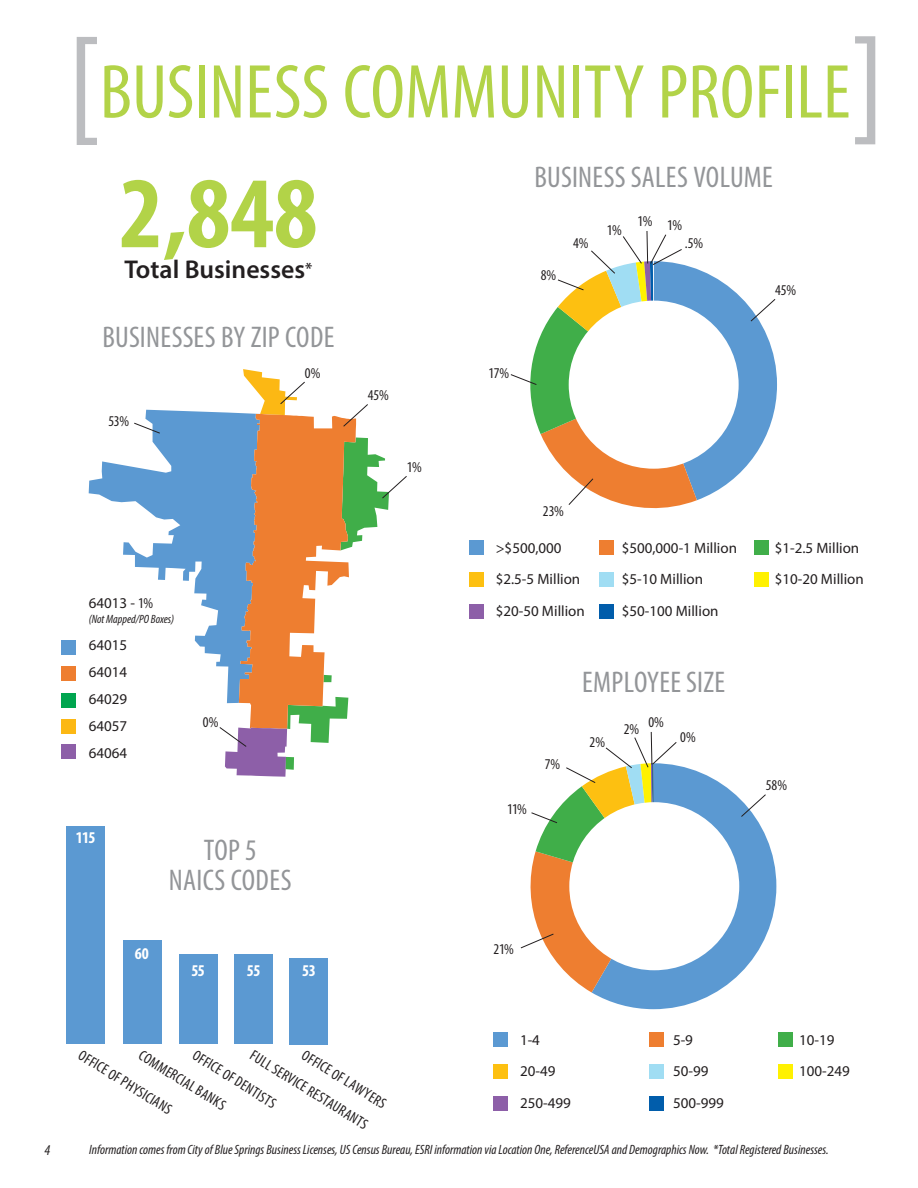
<style>
.page{position:relative;width:918px;height:1188px;background:#fff}
.page>*{position:absolute;margin:0;border:0;box-sizing:border-box;transform-origin:0 0}
.t1{font:condensed 136.2px "Myriad Pro";color:#bcbdc0}
.t2{font:700 condensed 102.3px "Myriad Pro";color:#b2d348}
.t3{font:condensed 77.25px "Myriad Pro";color:#b2d348}
.t4{font:condensed 30px "Myriad Pro";letter-spacing:.01em;color:#939598}
.t5{font:600 25.8px "Myriad Pro";color:#231f20}
.t6{font:700 condensed 16.5px "Myriad Pro";letter-spacing:-.025em;color:#fff}
.t7{font:15px/27px "Myriad Pro";color:#231f20}
.t8{font:condensed 15px "Myriad Pro";letter-spacing:-.015em;color:#231f20}
.t9{font:italic condensed 15px "Myriad Pro";color:#231f20}
.t10{font:italic condensed 13.5px "Myriad Pro";color:#231f20}
.t11{font:italic condensed 12px "Myriad Pro";color:#231f20}
.s1{font-stretch:condensed}
</style>
<div class="page">
<div style="left:61px;top:640px;width:14px;height:15px;background:#5b99d2"></div>
<div style="left:61px;top:667px;width:14px;height:14px;background:#ee7e30"></div>
<div style="left:61px;top:693px;width:14px;height:15px;background:#00a54f"></div>
<div style="left:469px;top:540px;width:15px;height:15px;background:#5b99d2"></div>
<div style="left:599px;top:540px;width:15px;height:15px;background:#ee7e30"></div>
<div style="left:754px;top:540px;width:15px;height:15px;background:#40ae49"></div>
<div style="left:469px;top:572px;width:15px;height:15px;background:#fdc011"></div>
<div style="left:599px;top:572px;width:15px;height:15px;background:#a0ddf3"></div>
<div style="left:754px;top:572px;width:15px;height:15px;background:#fff101"></div>
<div style="left:469px;top:604px;width:15px;height:15px;background:#8d5fa8"></div>
<div style="left:599px;top:604px;width:15px;height:15px;background:#015dab"></div>
<svg style="left:510px;top:231px;width:267px;height:278px"></svg>
<div style="left:67px;top:826px;width:38px;height:218px;background:#5b99d2"></div>
<div style="left:124px;top:941px;width:38px;height:103px;background:#5b99d2"></div>
<div style="left:179px;top:954px;width:38px;height:90px;background:#5b99d2"></div>
<div style="left:234px;top:954px;width:39px;height:90px;background:#5b99d2"></div>
<div style="left:290px;top:958px;width:38px;height:86px;background:#5b99d2"></div>
<svg style="left:592px;top:765px;width:184px;height:244px;fill:#5b99d2"></svg>
<div style="left:569px;top:802px;width:170px;height:168px;background:#fff;border-radius:50%"></div>
<div style="left:494px;top:1032px;width:14px;height:15px;background:#5b99d2"></div>
<div style="left:649px;top:1032px;width:15px;height:15px;background:#ee7e30"></div>
<div style="left:778px;top:1032px;width:15px;height:15px;background:#40ae49"></div>
<div style="left:494px;top:1064px;width:14px;height:15px;background:#fdc011"></div>
<div style="left:649px;top:1064px;width:15px;height:15px;background:#a0ddf3"></div>
<div style="left:778px;top:1064px;width:15px;height:15px;background:#fff101"></div>
<div style="left:494px;top:1096px;width:14px;height:15px;background:#8d5fa8"></div>
<div style="left:649px;top:1096px;width:15px;height:15px;background:#015dab"></div>
<svg style="left:740px;top:794px;width:27px;height:24px"></svg>
<svg style="left:89px;top:410px;width:130px;height:257px"></svg>
<svg style="left:133px;top:422px;width:28px;height:12px"></svg>
<div style="left:61px;top:720px;width:14px;height:14px;background:#fcb814"></div>
<div style="left:61px;top:744px;width:14px;height:15px;background:#8d5fa8"></div>
<svg style="left:219px;top:369px;width:188px;height:408px"></svg>
<svg style="left:520px;top:732px;width:157px;height:261px"></svg>
<p class="t9" style="left:45px;top:1141px;width:7px">4</p>
<p class="t1" style="left:67px;top:2px;width:36px">[</p>
<p class="t3" style="left:100px;top:45px;width:752px">BUSINESS COMMUNITY PROFILE</p>
<p class="t2" style="left:119px;top:149px;width:200px">2,848</p>
<p class="t5" style="left:124px;top:253px;width:190px">Total Businesses<sup>*</sup></p>
<p class="t4" style="left:103px;top:319px;width:233px">BUSINESSES BY ZIP CODE</p>
<p class="t8" style="left:108px;top:412px;width:22px">53%</p>
<p class="t8" style="left:305px;top:364px;width:17px">0%</p>
<p class="t8" style="left:368px;top:386px;width:22px">45%</p>
<p class="t8" style="left:407px;top:458px;width:16px">1%</p>
<p class="t7" style="left:89px;top:589px;width:66px">64013 - <span class="s1">1%</span></p>
<p class="t11" style="left:89px;top:612px;width:87px">(Not Mapped/PO Boxes)</p>
<p class="t7" style="left:89px;top:631px;width:40px">64015<br>64014</p>
<p class="t7" style="left:89px;top:685px;width:40px">64029<br>64057</p>
<p class="t7" style="left:89px;top:739px;width:40px">64064</p>
<p class="t8" style="left:203px;top:712px;width:17px">0%</p>
<p class="t6" style="left:76px;top:827px;width:21px">115</p>
<p class="t4" style="left:204px;top:832px;width:54px">TOP 5</p>
<p class="t4" style="left:169px;top:862px;width:124px">NAICS CODES</p>
<p class="t6" style="left:135px;top:943px;width:16px">60</p>
<p class="t6" style="left:191px;top:960px;width:15px">55</p>
<p class="t6" style="left:247px;top:960px;width:15px">55</p>
<p class="t6" style="left:302px;top:960px;width:15px">53</p>
<p class="t8" style="left:85px;top:1046px;width:109px;rotate:32deg">OFFICE OF PHYSICIANS</p>
<p class="t8" style="left:199px;top:1046px;width:97px;rotate:32deg">OFFICE OF DENTISTS</p>
<p class="t8" style="left:308px;top:1046px;width:98px;rotate:32deg">OFFICE OF LAWYERS</p>
<p class="t8" style="left:145px;top:1046px;width:101px;rotate:32deg">COMMERCIAL BANKS</p>
<p class="t8" style="left:256px;top:1046px;width:137px;rotate:32deg">FULL SERVICE RESTAURANTS</p>
<p class="t4" style="left:535px;top:159px;width:240px">BUSINESS SALES VOLUME</p>
<p class="t8" style="left:607px;top:221px;width:16px">1%</p>
<p class="t8" style="left:637px;top:212px;width:16px">1%</p>
<p class="t8" style="left:667px;top:216px;width:16px">1%</p>
<p class="t8" style="left:541px;top:266px;width:17px">8%</p>
<p class="t8" style="left:573px;top:234px;width:17px">4%</p>
<p class="t8" style="left:685px;top:234px;width:20px">.5%</p>
<p class="t8" style="left:489px;top:364px;width:22px">17%</p>
<p class="t8" style="left:543px;top:502px;width:23px">23%</p>
<p class="t8" style="left:775px;top:281px;width:22px">45%</p>
<p class="t7" style="left:496px;top:534px;width:67px">&gt;$500,000</p>
<p class="t7" style="left:622px;top:534px;width:117px">$500,000-1 Million</p>
<p class="t7" style="left:775px;top:534px;width:86px">$1-2.5 Million</p>
<p class="t7" style="left:496px;top:566px;width:86px">$2.5-5 Million</p>
<p class="t7" style="left:622px;top:566px;width:83px">$5-10 Million</p>
<p class="t7" style="left:775px;top:566px;width:91px">$10-20 Million</p>
<p class="t7" style="left:496px;top:597px;width:91px">$20-50 Million</p>
<p class="t7" style="left:622px;top:597px;width:98px">$50-100 Million</p>
<p class="t4" style="left:582px;top:664px;width:144px">EMPLOYEE SIZE</p>
<p class="t8" style="left:507px;top:800px;width:21px">11%</p>
<p class="t8" style="left:545px;top:755px;width:17px">7%</p>
<p class="t8" style="left:590px;top:733px;width:17px">2%</p>
<p class="t8" style="left:624px;top:720px;width:17px">2%</p>
<p class="t8" style="left:648px;top:713px;width:17px">0%</p>
<p class="t8" style="left:680px;top:728px;width:17px">0%</p>
<p class="t8" style="left:494px;top:940px;width:22px">21%</p>
<p class="t8" style="left:766px;top:776px;width:23px">58%</p>
<p class="t7" style="left:520px;top:1026px;width:21px">1-4</p>
<p class="t7" style="left:673px;top:1026px;width:21px">5-9</p>
<p class="t7" style="left:799px;top:1026px;width:37px">10-19</p>
<p class="t7" style="left:520px;top:1058px;width:37px">20-49</p>
<p class="t7" style="left:673px;top:1058px;width:37px">50-99</p>
<p class="t7" style="left:799px;top:1058px;width:52px">100-249</p>
<p class="t7" style="left:520px;top:1089px;width:52px">250-499</p>
<p class="t7" style="left:673px;top:1089px;width:52px">500-999</p>
<p class="t10" style="left:89px;top:1141px;width:741px">Information comes from City of Blue Springs Business Licenses, US Census Bureau, ESRI information via Location One, ReferenceUSA and Demographics Now. *Total Registered Businesses.</p>
</div>
